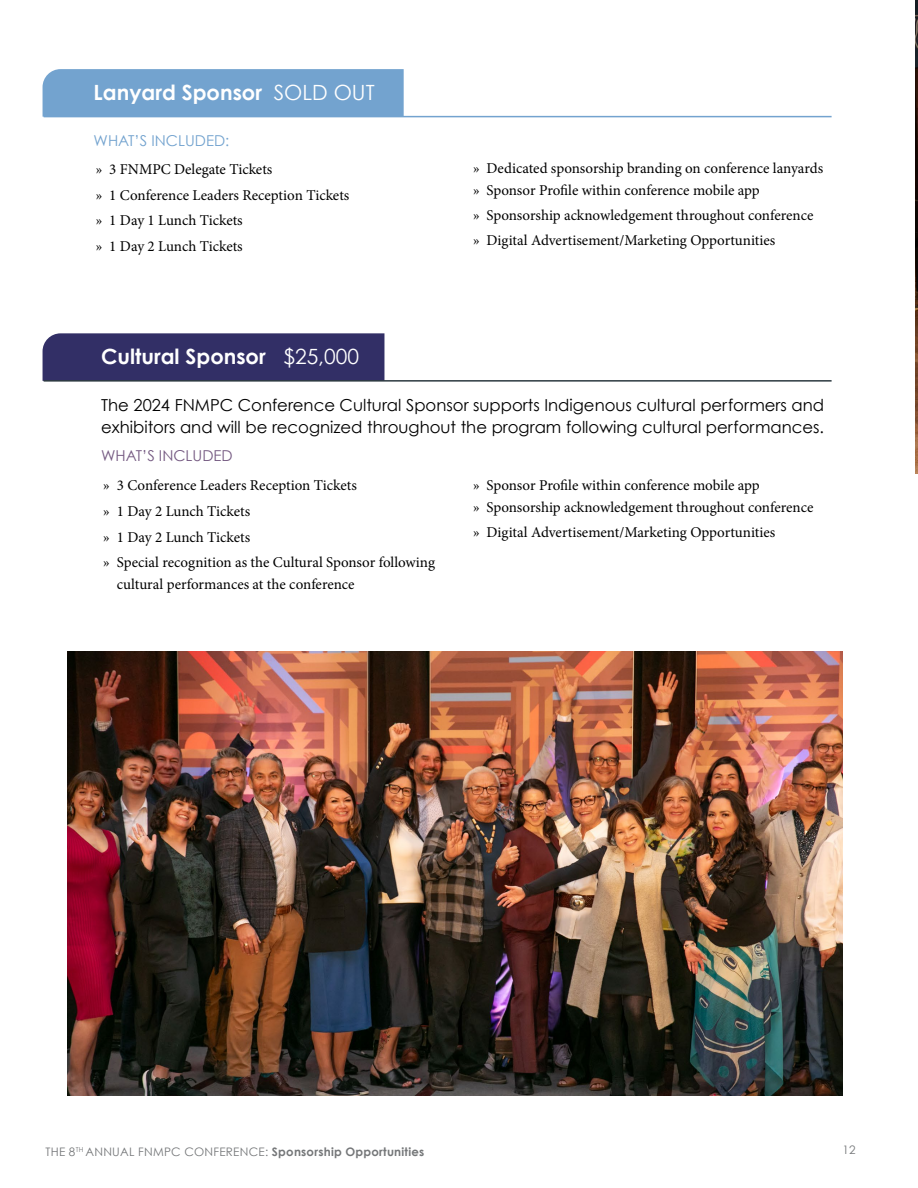
<style>
.page{position:relative;width:918px;height:1188px;background:#fff}
.page>*{position:absolute;margin:0;border:0;box-sizing:border-box;transform-origin:0 0}
.t1{font:700 21px "Century Gothic";color:#fff}
.t2{font:16.5px/21.9px "Century Gothic";color:#000}
.t3{font:15px/25.8px "Minion Pro";color:#000}
.t4{font:15px "Century Gothic";color:#73a3cf}
.t5{font:15px "Century Gothic";color:#755a82}
.t6{font:11.7px "Century Gothic";letter-spacing:.02em;color:#757779}
.s1{font-weight:400}
.s2{font-weight:700}
</style>
<div class="page">
<img style="left:915px;top:0;width:3px;height:474px">
<div style="left:43px;top:69px;width:361px;height:48px;background:#73a3cf"></div>
<div style="left:43px;top:333px;width:341px;height:48px;background:#322f66"></div>
<hr style="left:44px;top:116px;width:788px;height:1px;background:#73a3cf">
<hr style="left:44px;top:380px;width:788px;height:2px;background:#2c3940">
<img style="left:68px;top:652px;width:775px;height:443px">
<h1 class="t1" style="left:94px;top:79px;width:282px">Lanyard Sponsor <span class="s1">SOLD OUT</span></h1>
<p class="t4" style="left:94px;top:132px;width:137px">WHAT’S INCLUDED:</p>
<p class="t3" style="left:96px;top:156px;width:255px">» 3 FNMPC Delegate Tickets<br>» 1 Conference Leaders Reception Tickets » 1 Day 1 Lunch Tickets<br>» 1 Day 2 Lunch Tickets</p>
<p class="t3" style="left:473px;top:157px;width:352px;line-height:21.9px">» Dedicated sponsorship branding on conference lanyards » Sponsor Profile within conference mobile app</p>
<p class="t3" style="left:473px;top:203px;width:342px;line-height:24.9px">» Sponsorship acknowledgement throughout conference » Digital Advertisement/Marketing Opportunities</p>
<h1 class="t1" style="left:101px;top:343px;width:259px">Cultural Sponsor <span class="s1">$25,000</span></h1>
<p class="t2" style="left:101px;top:394px;width:725px">The 2024 FNMPC Conference Cultural Sponsor supports Indigenous cultural performers and exhibitors and will be recognized throughout the program following cultural performances.</p>
<p class="t5" style="left:101px;top:446px;width:133px">WHAT’S INCLUDED</p>
<p class="t3" style="left:103px;top:472px;width:333px">» 3 Conference Leaders Reception Tickets<br>» 1 Day 2 Lunch Tickets<br>» 1 Day 2 Lunch Tickets<br>» Special recognition as the Cultural Sponsor following</p>
<p class="t3" style="left:117px;top:572px;width:239px">cultural performances at the conference</p>
<p class="t3" style="left:473px;top:474px;width:342px;line-height:22.8px">» Sponsor Profile within conference mobile app<br>» Sponsorship acknowledgement throughout conference</p>
<p class="t3" style="left:473px;top:520px;width:304px">» Digital Advertisement/Marketing Opportunities</p>
<p class="t6" style="left:46px;top:1145px;width:380px">THE 8<sup>TH</sup> ANNUAL FNMPC CONFERENCE: <span class="s2">Sponsorship Opportunities</span></p>
<p class="t6" style="left:843px;top:1142px;width:15px">12</p>
</div>
